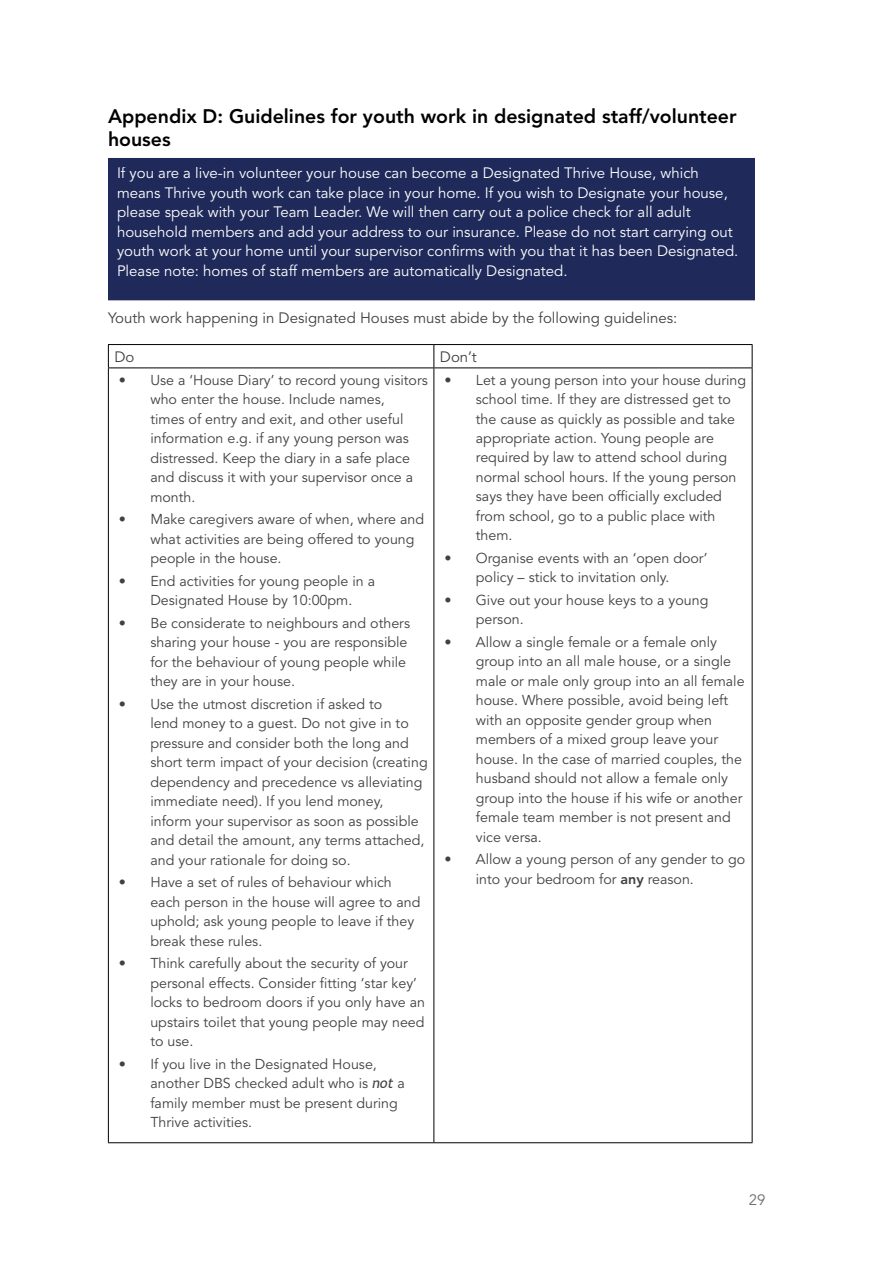
<style>
.page{position:relative;width:893px;height:1263px;background:#fff}
.page>*{position:absolute;margin:0;border:0;box-sizing:border-box;transform-origin:0 0}
.t1{font:800 19.5px/23.4px "Avenir LT Std";color:#000}
.t2{font:15px/19.5px "Avenir LT Std";color:#fff}
.t3{font:15px "Avenir LT Std";color:#414042}
.t4{font:15px "Avenir LT Std";color:#6d6e71}
.t5{font:14.25px/19.5px "Avenir LT Std";color:#414042}
.s1{font-family:"Trebuchet MS";font-style:italic}
.s2{font-weight:800}
</style>
<div class="page">
<div style="left:112px;top:162px;width:638px;height:134px;background:#1f2a5a"></div>
<div style="left:108px;top:158px;width:647px;height:142px;border:9px solid #1f2a5a"></div>
<hr style="left:108px;top:344px;width:326px;height:1px;background:#000">
<svg style="left:108px;top:345px;width:1px;height:22px"></svg>
<hr style="left:434px;top:344px;width:318px;height:1px;background:#000">
<svg style="left:433px;top:345px;width:1px;height:22px"></svg>
<svg style="left:752px;top:345px;width:1px;height:22px"></svg>
<hr style="left:108px;top:368px;width:1px;height:774px;background:#000">
<hr style="left:433px;top:368px;width:1px;height:774px;background:#000">
<hr style="left:752px;top:368px;width:1px;height:774px;background:#000">
<hr style="left:108px;top:367px;width:326px;height:1px;background:#000">
<hr style="left:434px;top:367px;width:318px;height:1px;background:#000">
<hr style="left:108px;top:1142px;width:326px;height:1px;background:#000">
<hr style="left:434px;top:1142px;width:318px;height:1px;background:#000">
<h1 class="t1" style="left:108px;top:104px;width:630px">Appendix D: Guidelines for youth work in designated staff/volunteer houses</h1>
<p class="t2" style="left:117px;top:164px;width:623px">If you are a live-in volunteer your house can become a Designated Thrive House, which means Thrive youth work can take place in your home. If you wish to Designate your house, please speak with your Team Leader. We will then carry out a police check for all adult household members and add your address to our insurance. Please do not start carrying out youth work at your home until your supervisor confirms with you that it has been Designated.<br>Please note: homes of staff members are automatically Designated.</p>
<p class="t3" style="left:108px;top:309px;width:571px">Youth work happening in Designated Houses must abide by the following guidelines:</p>
<p class="t3" style="left:114px;top:348px;width:22px">Do</p>
<p class="t3" style="left:440px;top:348px;width:38px">Don’t</p>
<p class="t5" style="left:150px;top:370px;width:279px;text-indent:-32px">• Use a ‘House Diary’ to record young visitors who enter the house. Include names,<br>times of entry and exit, and other useful information e.g. if any young person was distressed. Keep the diary in a safe place and discuss it with your supervisor once a month.</p>
<p class="t5" style="left:150px;top:510px;width:275px;text-indent:-32px">• Make caregivers aware of when, where and what activities are being offered to young people in the house.</p>
<p class="t5" style="left:150px;top:571px;width:226px;text-indent:-32px">• End activities for young people in a<br>Designated House by 10:00pm.</p>
<p class="t5" style="left:150px;top:613px;width:261px;text-indent:-32px">• Be considerate to neighbours and others sharing your house - you are responsible for the behaviour of young people while they are in your house.</p>
<p class="t5" style="left:150px;top:694px;width:279px;text-indent:-32px">• Use the utmost discretion if asked to<br>lend money to a guest. Do not give in to pressure and consider both the long and short term impact of your decision (creating dependency and precedence vs alleviating immediate need). If you lend money, inform your supervisor as soon as possible and detail the amount, any terms attached, and your rationale for doing so.</p>
<p class="t5" style="left:150px;top:873px;width:271px;text-indent:-32px">• Have a set of rules of behaviour which each person in the house will agree to and uphold; ask young people to leave if they break these rules.</p>
<p class="t5" style="left:150px;top:954px;width:276px;text-indent:-32px">• Think carefully about the security of your personal effects. Consider fitting ‘star key’ locks to bedroom doors if you only have an upstairs toilet that young people may need to use.</p>
<p class="t5" style="left:150px;top:1054px;width:256px;text-indent:-32px">• If you live in the Designated House, another DBS checked adult who is <span class="s1">not</span> a family member must be present during<br>Thrive activities.</p>
<p class="t5" style="left:476px;top:370px;width:272px;text-indent:-32px">• Let a young person into your house during school time. If they are distressed get to the cause as quickly as possible and take appropriate action. Young people are required by law to attend school during normal school hours. If the young person says they have been officially excluded from school, go to a public place with them.</p>
<p class="t5" style="left:444px;top:549px;width:264px;text-align:center">• Organise events with an ‘open door’ policy – stick to invitation only.</p>
<p class="t5" style="left:476px;top:591px;width:234px;text-indent:-32px">• Give out your house keys to a young person.</p>
<p class="t5" style="left:476px;top:633px;width:270px;text-indent:-32px">• Allow a single female or a female only group into an all male house, or a single male or male only group into an all female house. Where possible, avoid being left with an opposite gender group when members of a mixed group leave your house. In the case of married couples, the husband should not allow a female only group into the house if his wife or another female team member is not present and vice versa.</p>
<p class="t5" style="left:476px;top:850px;width:271px;text-indent:-32px">• Allow a young person of any gender to go into your bedroom for <span class="s2">any</span> reason.</p>
<p class="t4" style="left:749px;top:1191px;width:18px">29</p>
</div>
